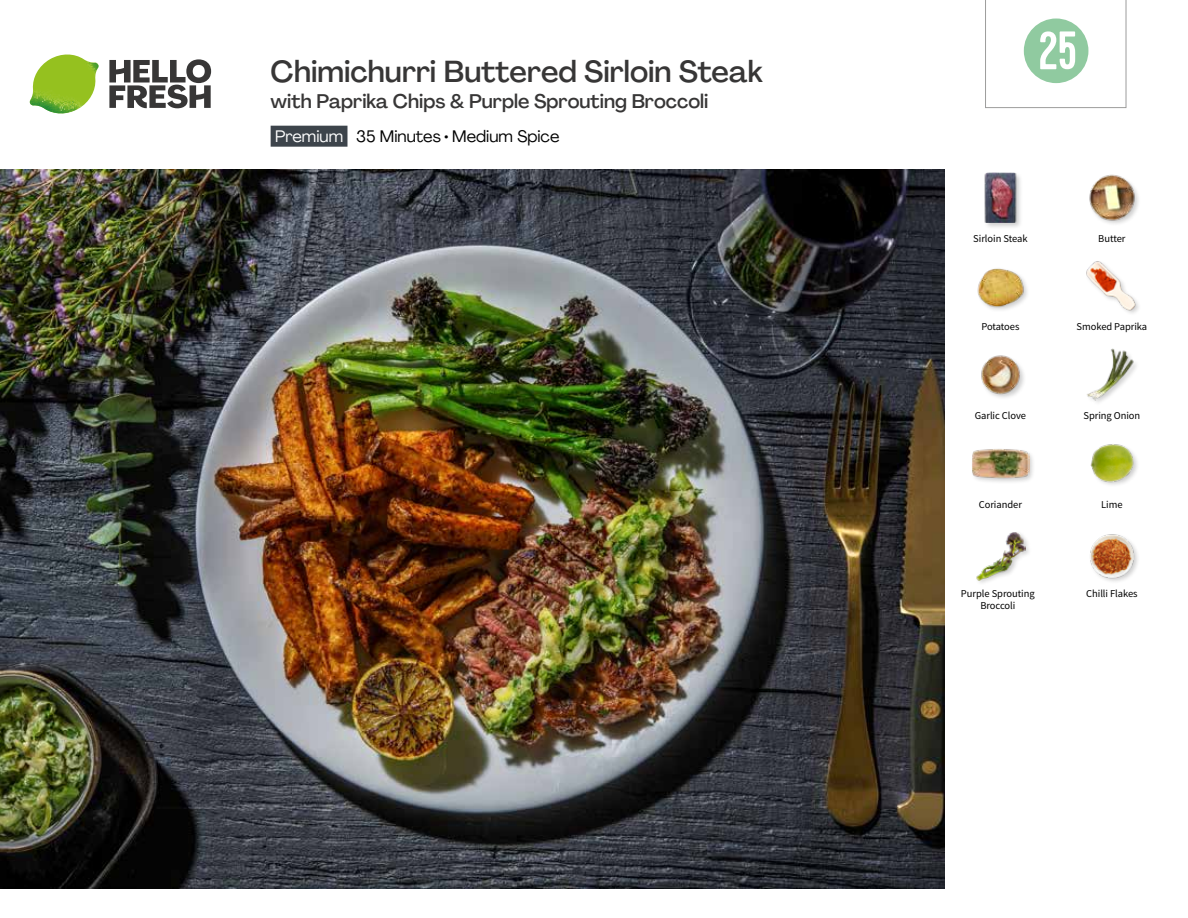
<style>
.page{position:relative;width:1188px;height:918px;background:#fff}
.page>*{position:absolute;margin:0;border:0;box-sizing:border-box;transform-origin:0 0}
.t1{font:54px "Kapra";color:#fff}
.t2{font:500 30px "Agrandir";color:#373636}
.t3{font:500 19.5px "Agrandir";color:#373636}
.t4{font:16.5px "Agrandir";color:#000}
.t5{font:10.5px "Source Sans Pro";letter-spacing:-.005em;color:#000}
.s1{color:#fff}
</style>
<div class="page">
<svg style="left:109px;top:59px;width:102px;height:49px"></svg>
<img style="left:30px;top:55px;width:69px;height:59px">
<div style="left:271px;top:126px;width:76px;height:21px;background:#3d444b"></div>
<img style="left:0;top:170px;width:945px;height:718px">
<div style="left:975px;top:531px;width:57px;height:56px;background:#000;opacity:.2"></div>
<img style="left:975px;top:531px;width:51px;height:50px">
<img style="left:1090px;top:534px;width:48px;height:48px">
<img style="left:981px;top:355px;width:43px;height:43px">
<div style="left:971px;top:448px;width:64px;height:37px;background:#000;opacity:.2"></div>
<img style="left:972px;top:448px;width:57px;height:37px">
<div style="left:1090px;top:443px;width:50px;height:45px;background:#000;opacity:.2"></div>
<img style="left:1090px;top:443px;width:46px;height:44px">
<img style="left:1087px;top:348px;width:49px;height:55px">
<div style="left:984px;top:172px;width:39px;height:58px;background:#000;opacity:.2"></div>
<img style="left:984px;top:172px;width:39px;height:51px">
<img style="left:977px;top:268px;width:50px;height:42px">
<img style="left:1086px;top:261px;width:53px;height:52px">
<img style="left:1089px;top:174px;width:50px;height:50px">
<svg style="left:985px;top:0;width:141px;height:108px"></svg>
<h2 class="t2" style="left:271px;top:53px;width:494px">Chimichurri Buttered Sirloin Steak</h2>
<h3 class="t3" style="left:271px;top:89px;width:439px">with Paprika Chips &amp; Purple Sprouting Broccoli</h3>
<h3 class="t4" style="left:275px;top:126px;width:286px"><span class="s1">Premium</span> 35 Minutes • Medium Spice</h3>
<h1 class="t1" style="left:1039px;top:19px;width:40px">25</h1>
<p class="t5" style="left:973px;top:231px;width:56px">Sirloin Steak</p>
<p class="t5" style="left:1098px;top:231px;width:29px">Butter</p>
<p class="t5" style="left:981px;top:320px;width:40px">Potatoes</p>
<p class="t5" style="left:1077px;top:320px;width:72px">Smoked Paprika</p>
<p class="t5" style="left:975px;top:409px;width:53px">Garlic Clove</p>
<p class="t5" style="left:1083px;top:409px;width:58px">Spring Onion</p>
<p class="t5" style="left:979px;top:498px;width:45px">Coriander</p>
<p class="t5" style="left:1101px;top:498px;width:23px">Lime</p>
<p class="t5" style="left:961px;top:587px;width:75px">Purple Sprouting</p>
<p class="t5" style="left:1086px;top:587px;width:53px">Chilli Flakes</p>
<p class="t5" style="left:980px;top:599px;width:37px">Broccoli</p>
</div>
